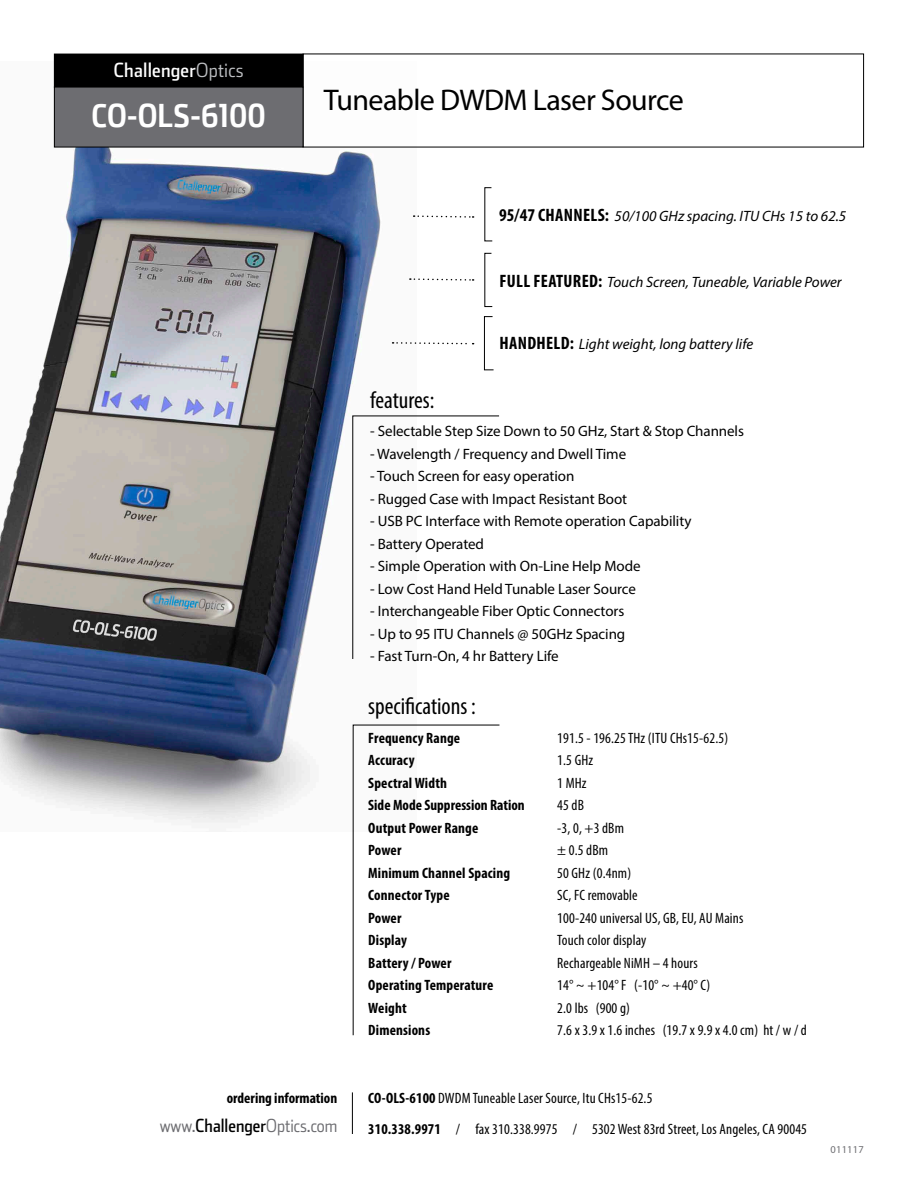
<style>
.page{position:relative;width:918px;height:1188px;background:#fff}
.page>*{position:absolute;margin:0;border:0;box-sizing:border-box;transform-origin:0 0}
.product{font:700 31.5px "Stainless Cond";letter-spacing:.02em;color:#fff;scale:.95 1}
.headline{font:30px "Myriad Pro";letter-spacing:-.02em;color:#000}
.t1{font:condensed 24px "Myriad Pro";color:#000}
.t2{font:19.5px "Stainless Cond";letter-spacing:.01em;color:#fff;scale:1.05 1}
.t3{font:300 18px "Stainless Cond";color:#6d6d71}
.t4{font:15px "Myriad Pro";letter-spacing:-.005em;color:#000}
.t5{font:condensed 15px "Myriad Pro";letter-spacing:.01em;color:#000}
.t6{font:700 condensed 15px "Myriad Pro";letter-spacing:.01em;color:#000}
.t7{font:italic 15px "Myriad Pro";color:#000}
.t8{font:10.5px "Myriad Pro";letter-spacing:.025em;color:#6d6d71}
.s1{font-weight:300;color:#bbbdc0}
.s2{font-weight:700;font-style:normal;font-stretch:condensed;font-size:18px}
.s3{font-weight:400;color:#000}
.s4{font-weight:700}
</style>
<div class="page">
<img style="left:0;top:61px;width:417px;height:771px">
<svg style="left:352px;top:416px;width:147px;height:243px"></svg>
<svg style="left:353px;top:725px;width:147px;height:311px"></svg>
<hr style="left:352px;top:1092px;width:1px;height:42px;background:#000">
<div style="left:303px;top:54px;width:331px;height:93px;background:#fff"></div>
<div style="left:54px;top:54px;width:249px;height:33px;background:#000"></div>
<div style="left:54px;top:87px;width:249px;height:60px;background:#6d6d71"></div>
<div style="left:54px;top:87px;width:249px;height:60px;border:1px solid #000"></div>
<svg style="left:410px;top:278px;width:64px;height:3px"></svg>
<svg style="left:414px;top:215px;width:60px;height:3px"></svg>
<svg style="left:393px;top:341px;width:81px;height:4px"></svg>
<svg style="left:484px;top:187px;width:9px;height:55px"></svg>
<svg style="left:484px;top:253px;width:9px;height:54px"></svg>
<svg style="left:484px;top:316px;width:10px;height:55px"></svg>
<p class="t2" style="left:114px;top:58px;width:125px">Challenger<span class="s1">Optics</span></p>
<p class="product" style="left:92px;top:96px;width:184px">CO-OLS-6100</p>
<p class="headline" style="left:324px;top:82px;width:362px">Tuneable DWDM Laser Source</p>
<p class="t7" style="left:499px;top:206px;width:348px"><span class="s2">95/47 CHANNELS:</span> 50/100 GHz spacing. ITU CHs 15 to 62.5</p>
<p class="t7" style="left:499px;top:273px;width:344px"><span class="s2">FULL FEATURED:</span> Touch Screen, Tuneable, Variable Power</p>
<p class="t7" style="left:499px;top:335px;width:255px"><span class="s2">HANDHELD:</span> Light weight, long battery life</p>
<p class="t1" style="left:370px;top:385px;width:66px">features:</p>
<p class="t4" style="left:370px;top:422px;width:375px">- Selectable Step Size Down to 50 GHz, Start &amp; Stop Channels</p>
<p class="t4" style="left:370px;top:444px;width:258px">- Wavelength / Frequency and Dwell Time</p>
<p class="t4" style="left:370px;top:467px;width:206px">- Touch Screen for easy operation</p>
<p class="t4" style="left:370px;top:489px;width:258px">- Rugged Case with Impact Resistant Boot</p>
<p class="t4" style="left:370px;top:512px;width:323px">- USB PC Interface with Remote operation Capability</p>
<p class="t4" style="left:370px;top:534px;width:115px">- Battery Operated</p>
<p class="t4" style="left:370px;top:557px;width:272px">- Simple Operation with On-Line Help Mode</p>
<p class="t4" style="left:370px;top:579px;width:267px">- Low Cost Hand Held Tunable Laser Source</p>
<p class="t4" style="left:370px;top:602px;width:256px">- Interchangeable Fiber Optic Connectors</p>
<p class="t4" style="left:370px;top:624px;width:257px">- Up to 95 ITU Channels @ 50GHz Spacing</p>
<p class="t4" style="left:370px;top:647px;width:190px">- Fast Turn-On, 4 hr Battery Life</p>
<p class="t1" style="left:368px;top:692px;width:109px">specifications :</p>
<p class="t6" style="left:368px;top:729px;width:93px">Frequency Range</p>
<p class="t5" style="left:557px;top:729px;width:172px">191.5 - 196.25 THz (ITU CHs15-62.5)</p>
<p class="t6" style="left:368px;top:751px;width:48px">Accuracy</p>
<p class="t5" style="left:557px;top:751px;width:37px">1.5 GHz</p>
<p class="t6" style="left:368px;top:774px;width:80px">Spectral Width</p>
<p class="t5" style="left:557px;top:774px;width:31px">1 MHz</p>
<p class="t6" style="left:368px;top:796px;width:158px">Side Mode Suppression Ration</p>
<p class="t5" style="left:557px;top:796px;width:28px">45 dB</p>
<p class="t6" style="left:368px;top:819px;width:112px">Output Power Range</p>
<p class="t5" style="left:557px;top:819px;width:68px">-3, 0, +3 dBm</p>
<p class="t6" style="left:368px;top:841px;width:35px">Power</p>
<p class="t5" style="left:557px;top:841px;width:52px">± 0.5 dBm</p>
<p class="t6" style="left:368px;top:864px;width:143px">Minimum Channel Spacing</p>
<p class="t5" style="left:557px;top:864px;width:75px">50 GHz (0.4nm)</p>
<p class="t6" style="left:368px;top:886px;width:83px">Connector Type</p>
<p class="t5" style="left:557px;top:886px;width:82px">SC, FC removable</p>
<p class="t6" style="left:368px;top:909px;width:35px">Power</p>
<p class="t5" style="left:557px;top:909px;width:188px">100-240 universal US, GB, EU, AU Mains</p>
<p class="t6" style="left:368px;top:931px;width:40px">Display</p>
<p class="t5" style="left:557px;top:931px;width:91px">Touch color display</p>
<p class="t6" style="left:368px;top:954px;width:85px">Battery / Power</p>
<p class="t5" style="left:557px;top:954px;width:142px">Rechargeable NiMH – 4 hours</p>
<p class="t6" style="left:368px;top:976px;width:127px">Operating Temperature</p>
<p class="t5" style="left:557px;top:976px;width:154px">14° ~ +104° F (-10° ~ +40° C)</p>
<p class="t6" style="left:368px;top:999px;width:40px">Weight</p>
<p class="t5" style="left:557px;top:999px;width:74px">2.0 lbs (900 g)</p>
<p class="t6" style="left:368px;top:1021px;width:63px">Dimensions</p>
<p class="t5" style="left:557px;top:1021px;width:251px">7.6 x 3.9 x 1.6 inches (19.7 x 9.9 x 4.0 cm) ht / w / d</p>
<p class="t6" style="left:227px;top:1089px;width:112px">ordering information</p>
<p class="t3" style="left:160px;top:1115px;width:179px">www.<span class="s3">Challenger</span>Optics.com</p>
<p class="t5" style="left:368px;top:1089px;width:286px"><span class="s4">CO-OLS-6100</span> DWDM Tuneable Laser Source, Itu CHs15-62.5</p>
<p class="t5" style="left:368px;top:1120px;width:440px"><span class="s4">310.338.9971</span> / fax 310.338.9975 / 5302 West 83rd Street, Los Angeles, CA 90045</p>
<p class="t8" style="left:830px;top:1143px;width:35px">011117</p>
</div>
